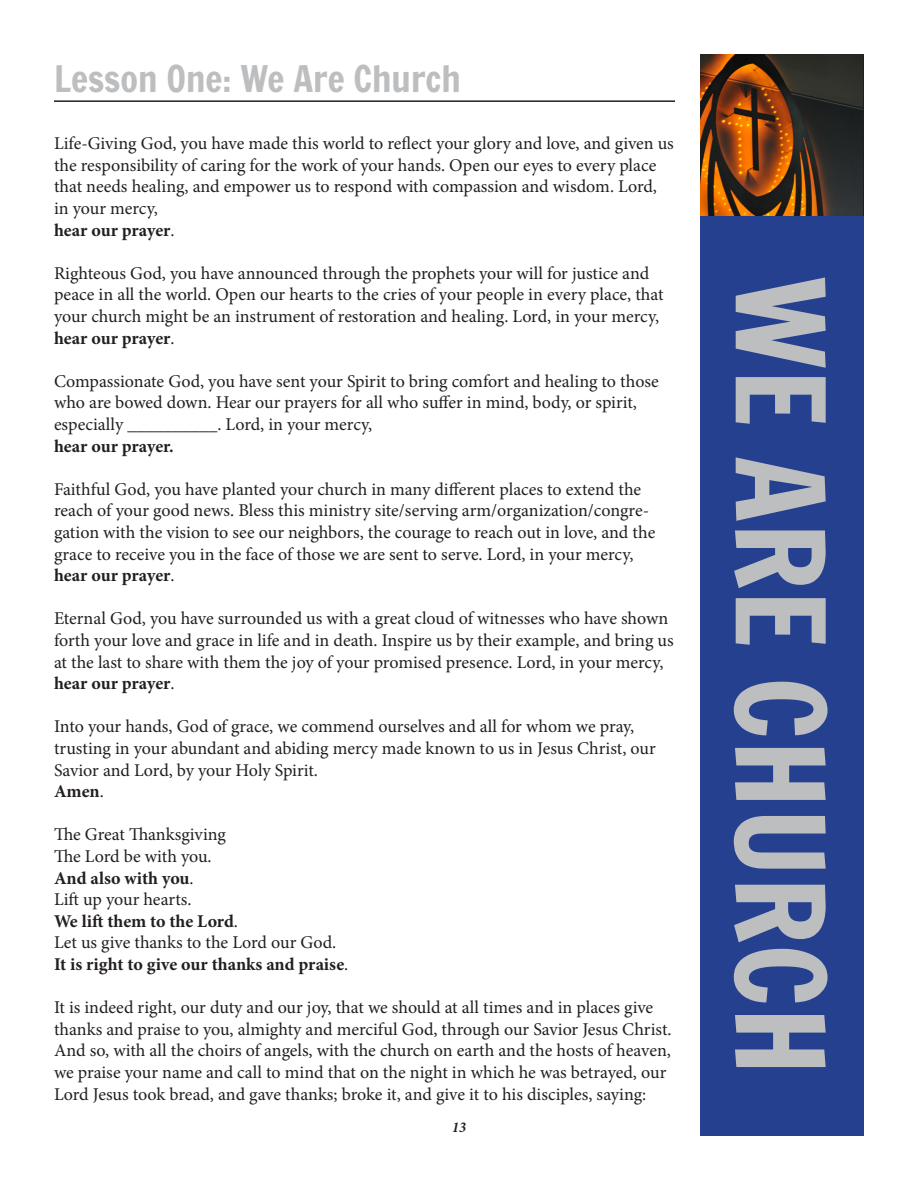
<style>
.page{position:relative;width:918px;height:1188px;background:#fff}
.page>*{position:absolute;margin:0;border:0;box-sizing:border-box;transform-origin:0 0}
.Left_Subhead{font:120px "Francois One";color:#bcbec0}
.Right_Subhead_-_Gray{font:36px "Francois One";color:#bcbec0}
.Left_Subhead-2{font:18px/21.6px "Minion Pro";letter-spacing:-.005em;color:#231f20}
.Left_Subhead-3{font:700 18px "Minion Pro";letter-spacing:-.005em;color:#231f20}
.t1{font:italic 700 condensed 15px "Minion Pro";color:#231f20}
.s1{font-weight:400}
</style>
<div class="page">
<hr style="left:54px;top:100px;width:621px;height:2px;background:#231f20">
<img style="left:700px;top:54px;width:162px;height:162px">
<div style="left:700px;top:216px;width:164px;height:920px;background:#25408f"></div>
<p class="Right_Subhead_-_Gray" style="left:54px;top:53px;width:408px">Lesson One: We Are Church</p>
<p class="Left_Subhead-2" style="left:54px;top:133px;width:621px">Life-Giving God, you have made this world to reflect your glory and love, and given us the responsibility of caring for the work of your hands. Open our eyes to every place that needs healing, and empower us to respond with compassion and wisdom. Lord, in your mercy,</p>
<p class="Left_Subhead-3" style="left:54px;top:217px;width:122px">hear our prayer<span class="s1">.</span></p>
<p class="Left_Subhead-2" style="left:54px;top:262px;width:611px">Righteous God, you have announced through the prophets your will for justice and peace in all the world. Open our hearts to the cries of your people in every place, that your church might be an instrument of restoration and healing. Lord, in your mercy,</p>
<p class="Left_Subhead-3" style="left:54px;top:325px;width:122px">hear our prayer<span class="s1">.</span></p>
<p class="Left_Subhead-2" style="left:54px;top:370px;width:606px">Compassionate God, you have sent your Spirit to bring comfort and healing to those who are bowed down. Hear our prayers for all who suffer in mind, body, or spirit, especially __________. Lord, in your mercy,</p>
<p class="Left_Subhead-3" style="left:54px;top:433px;width:121px">hear our prayer.</p>
<p class="Left_Subhead-2" style="left:54px;top:478px;width:603px">Faithful God, you have planted your church in many different places to extend the reach of your good news. Bless this ministry site/serving arm/organization/congre&shy;gation with the vision to see our neighbors, the courage to reach out in love, and the grace to receive you in the face of those we are sent to serve. Lord, in your mercy,</p>
<p class="Left_Subhead-3" style="left:54px;top:563px;width:122px">hear our prayer<span class="s1">.</span></p>
<p class="Left_Subhead-2" style="left:54px;top:608px;width:621px">Eternal God, you have surrounded us with a great cloud of witnesses who have shown forth your love and grace in life and in death. Inspire us by their example, and bring us at the last to share with them the joy of your promised presence. Lord, in your mercy,</p>
<p class="Left_Subhead-3" style="left:54px;top:671px;width:122px">hear our prayer<span class="s1">.</span></p>
<p class="Left_Subhead-2" style="left:54px;top:716px;width:603px">Into your hands, God of grace, we commend ourselves and all for whom we pray, trusting in your abundant and abiding mercy made known to us in Jesus Christ, our<br>Savior and Lord, by your Holy Spirit.</p>
<p class="Left_Subhead-3" style="left:54px;top:779px;width:51px">Amen<span class="s1">.</span></p>
<p class="Left_Subhead-2" style="left:54px;top:824px;width:173px">The Great Thanksgiving</p>
<p class="Left_Subhead-2" style="left:54px;top:846px;width:159px">The Lord be with you.</p>
<p class="Left_Subhead-3" style="left:54px;top:865px;width:141px">And also with you<span class="s1">.</span></p>
<p class="Left_Subhead-2" style="left:54px;top:889px;width:139px">Lift up your hearts.</p>
<p class="Left_Subhead-3" style="left:54px;top:908px;width:186px">We lift them to the Lord<span class="s1">.</span></p>
<p class="Left_Subhead-2" style="left:54px;top:932px;width:284px">Let us give thanks to the Lord our God.</p>
<p class="Left_Subhead-3" style="left:54px;top:952px;width:296px">It is right to give our thanks and praise<span class="s1">.</span></p>
<p class="Left_Subhead-2" style="left:54px;top:997px;width:619px">It is indeed right, our duty and our joy, that we should at all times and in places give thanks and praise to you, almighty and merciful God, through our Savior Jesus Christ.<br>And so, with all the choirs of angels, with the church on earth and the hosts of heaven, we praise your name and call to mind that on the night in which he was betrayed, our Lord Jesus took bread, and gave thanks; broke it, and give it to his disciples, saying:</p>
<p class="t1" style="left:452px;top:1117px;width:15px">13</p>
<p class="Left_Subhead" style="left:866px;top:276px;width:801px;rotate:90deg">WE ARE CHURCH</p>
</div>
